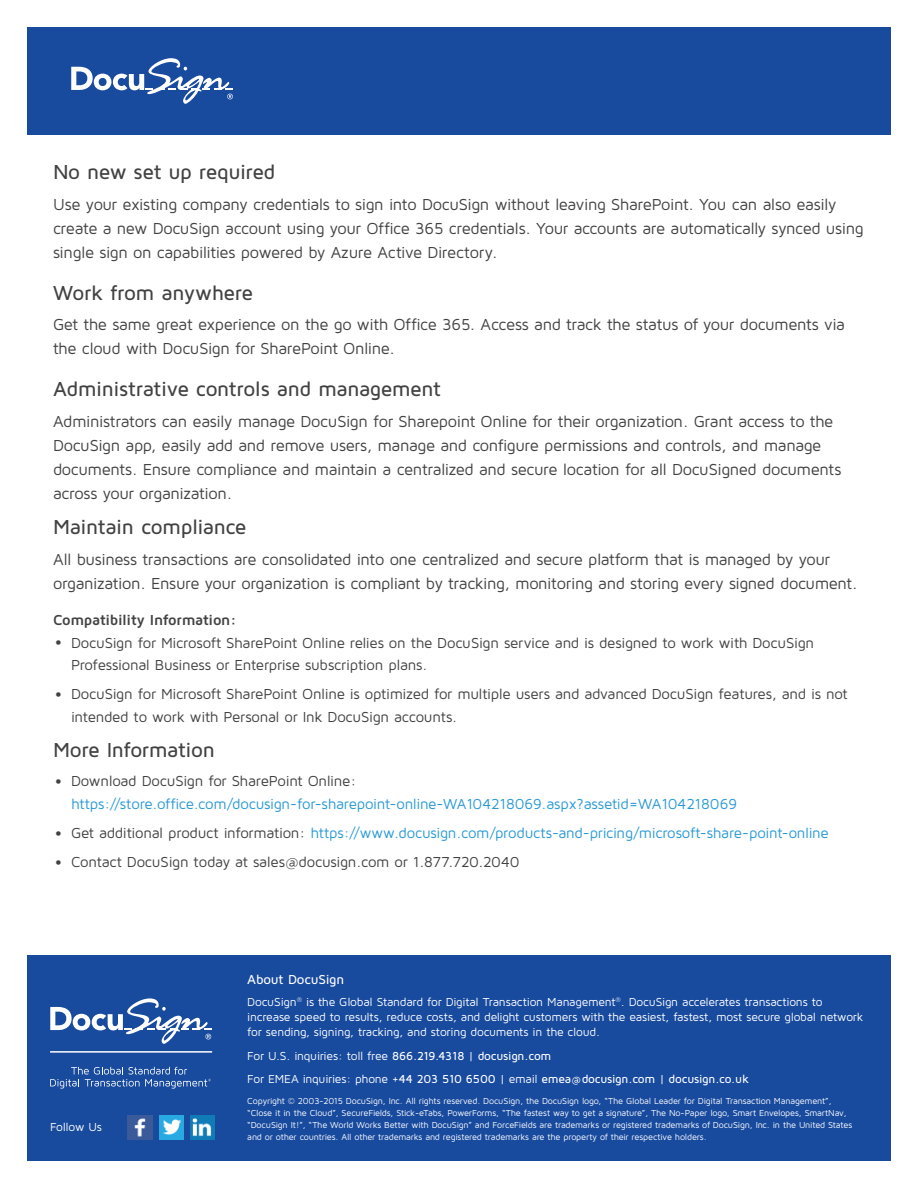
<style>
.page{position:relative;width:918px;height:1188px;background:#fff}
.page>*{position:absolute;margin:0;border:0;box-sizing:border-box;transform-origin:0 0}
.t1{font:500 21px "Maven Pro";letter-spacing:-.02em;color:#424242}
.t2{font:16.5px/24px "Maven Pro";letter-spacing:-.025em;color:#424242}
.t3{font:15px/22.5px "Maven Pro";letter-spacing:-.02em;color:#424242}
.t4{font:15px/22.5px "Maven Pro";letter-spacing:-.015em;color:#2999d5}
.t5{font:700 15px "Maven Pro";letter-spacing:-.02em;color:#424242}
.t6{font:500 13.5px "Maven Pro";letter-spacing:-.015em;color:#fff}
.t7{font:12px/15px "Maven Pro";letter-spacing:-.02em;color:#fff}
.t8{font:500 12px/23.7px "Maven Pro";letter-spacing:-.015em;color:#fff}
.t9{font:9px/12px "Maven Pro";letter-spacing:-.02em;color:#fff}
.s1{font-size:19.5px}
.s2{font-size:19.5px;color:#424242}
.s3{color:#424242}
.s4{font-weight:400}
.s5{font-size:10.5px}
</style>
<div class="page">
<div style="left:27px;top:27px;width:864px;height:108px;background:#184a9e"></div>
<svg style="left:71px;top:58px;width:162px;height:46px"></svg>
<div style="left:27px;top:956px;width:864px;height:205px;background:#184a9e"></div>
<img style="left:128px;top:1116px;width:24px;height:24px">
<img style="left:159px;top:1116px;width:25px;height:24px">
<img style="left:190px;top:1116px;width:25px;height:24px">
<svg style="left:50px;top:998px;width:162px;height:46px"></svg>
<hr style="left:50px;top:1051px;width:162px;height:2px;background:#fff">
<svg style="left:50px;top:1067px;width:161px;height:22px"></svg>
<p class="t1" style="left:53px;top:159px;width:224px">No new set up required</p>
<p class="t2" style="left:53px;top:191px;width:812px">Use your existing company credentials to sign into DocuSign without leaving SharePoint. You can also easily create a new DocuSign account using your Office 365 credentials. Your accounts are automatically synced using single sign on capabilities powered by Azure Active Directory.</p>
<p class="t1" style="left:53px;top:279px;width:202px">Work from anywhere</p>
<p class="t2" style="left:53px;top:312px;width:793px">Get the same great experience on the go with Office 365. Access and track the status of your documents via the cloud with DocuSign for SharePoint Online.</p>
<p class="t1" style="left:53px;top:376px;width:390px">Administrative controls and management</p>
<p class="t2" style="left:53px;top:409px;width:790px">Administrators can easily manage DocuSign for Sharepoint Online for their organization. Grant access to the DocuSign app, easily add and remove users, manage and configure permissions and controls, and manage documents. Ensure compliance and maintain a centralized and secure location for all DocuSigned documents across your organization.</p>
<p class="t1" style="left:53px;top:514px;width:195px">Maintain compliance</p>
<p class="t2" style="left:53px;top:547px;width:806px">All business transactions are consolidated into one centralized and secure platform that is managed by your organization. Ensure your organization is compliant by tracking, monitoring and storing every signed document.</p>
<p class="t5" style="left:53px;top:610px;width:185px">Compatibility Information:</p>
<p class="t3" style="left:71px;top:631px;width:745px;text-indent:-16px"><span class="s1">•</span> DocuSign for Microsoft SharePoint Online relies on the DocuSign service and is designed to work with DocuSign<br>Professional Business or Enterprise subscription plans.</p>
<p class="t3" style="left:71px;top:682px;width:778px;text-indent:-16px"><span class="s1">•</span> DocuSign for Microsoft SharePoint Online is optimized for multiple users and advanced DocuSign features, and is not intended to work with Personal or Ink DocuSign accounts.</p>
<p class="t1" style="left:53px;top:737px;width:164px">More Information</p>
<p class="t4" style="left:71px;top:769px;width:668px;text-indent:-16px"><span class="s2">•</span> <span class="s3">Download DocuSign for SharePoint Online: </span>https://store.office.com/docusign-for-sharepoint-online-WA104218069.aspx?assetid=WA104218069</p>
<p class="t4" style="left:55px;top:821px;width:776px"><span class="s2">•</span> <span class="s3">Get additional product information:</span> https://www.docusign.com/products-and-pricing/microsoft-share-point-online</p>
<p class="t3" style="left:55px;top:850px;width:467px"><span class="s1">•</span> Contact DocuSign today at sales@docusign.com or 1.877.720.2040</p>
<p class="t7" style="left:50px;top:1119px;width:53px">Follow Us</p>
<p class="t6" style="left:247px;top:971px;width:98px">About DocuSign</p>
<p class="t7" style="left:247px;top:994px;width:618px">DocuSign<sup>®</sup> is the Global Standard for Digital Transaction Management<sup>®</sup>. DocuSign accelerates transactions to increase speed to results, reduce costs, and delight customers with the easiest, fastest, most secure global network for sending, signing, tracking, and storing documents in the cloud.</p>
<p class="t8" style="left:247px;top:1043px;width:503px"><span class="s4">For U.S. inquiries: toll free</span> 866.219.4318 <span class="s4">|</span> docusign.com<br><span class="s4">For EMEA inquiries: phone</span> +44 203 510 6500 <span class="s4">| email</span> emea<span class="s5">@</span>docusign.com <span class="s4">|</span> docusign.co.uk</p>
<p class="t9" style="left:247px;top:1095px;width:606px">Copyright © 2003-2015 DocuSign, Inc. All rights reserved. DocuSign, the DocuSign logo, “The Global Leader for Digital Transaction Management”, “Close it in the Cloud”, SecureFields, Stick-eTabs, PowerForms, “The fastest way to get a signature”, The No-Paper logo, Smart Envelopes, SmartNav, “DocuSign It!”, “The World Works Better with DocuSign” and ForceFields are trademarks or registered trademarks of DocuSign, Inc. in the United States and or other countries. All other trademarks and registered trademarks are the property of their respective holders.</p>
</div>
